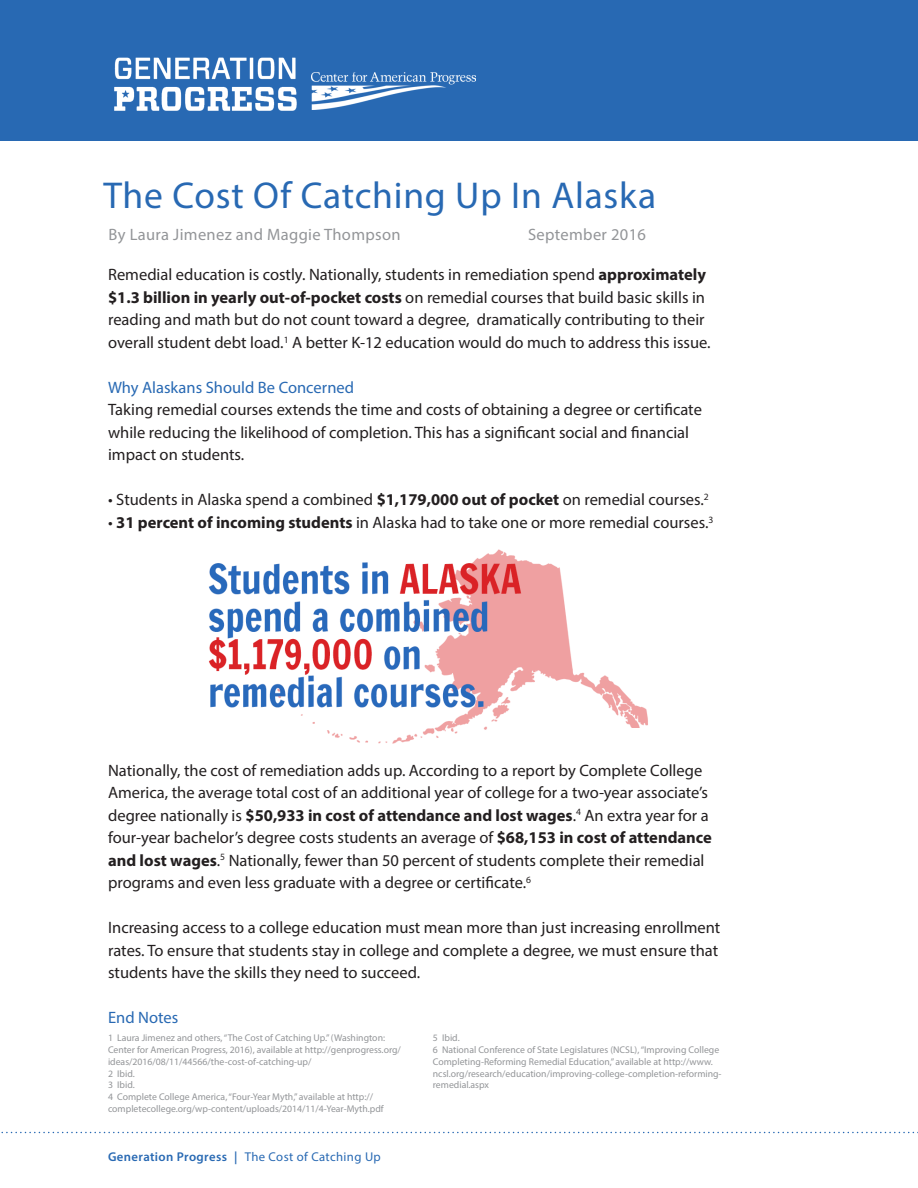
<style>
.page{position:relative;width:918px;height:1188px;background:#fff}
.page>*{position:absolute;margin:0;border:0;box-sizing:border-box;transform-origin:0 0}
.Factsheet_Title{font:37.5px "Myriad Pro";letter-spacing:.02em;color:#2869b3}
.Body{font:16.5px/22.5px "Myriad Pro";color:#231f20}
.Factsheet_Author{font:16.5px "Myriad Pro";letter-spacing:.02em;color:#939598}
.Body-2{font:16.5px "Myriad Pro";color:#2869b3}
.t1{font:600 12.75px "Myriad Pro";letter-spacing:.03em;color:#2869b3}
.t2{font:9.75px/11.7px "Myriad Pro";color:#939598}
.s1{font-weight:700}
.s2{color:#2869b3}
.s3{font-weight:400}
</style>
<div class="page">
<svg style="left:1px;top:1132px;width:917px;height:1px"></svg>
<div style="left:0;top:0;width:918px;height:140px;background:#2869b3"></div>
<img style="left:114px;top:57px;width:183px;height:54px">
<img style="left:312px;top:72px;width:164px;height:38px">
<img style="left:209px;top:549px;width:439px;height:195px">
<div style="left:571px;top:728px;width:117px;height:25px;background:#fff"></div>
<div style="left:181px;top:731px;width:133px;height:21px;background:#fff"></div>
<p class="Factsheet_Title" style="left:103px;top:173px;width:554px">The Cost Of Catching Up In Alaska</p>
<p class="Factsheet_Author" style="left:108px;top:225px;width:294px">By Laura Jimenez and Maggie Thompson</p>
<p class="Factsheet_Author" style="left:528px;top:225px;width:119px">September 2016</p>
<p class="Body" style="left:108px;top:263px;width:604px">Remedial education is costly. Nationally, students in remediation spend <span class="s1">approximately $1.3 billion in yearly out-of-pocket costs</span> on remedial courses that build basic skills in reading and math but do not count toward a degree, dramatically contributing to their overall student debt load.<sup>1</sup> A better K-12 education would do much to address this issue.</p>
<p class="Body" style="left:108px;top:376px;width:595px"><span class="s2">Why Alaskans Should Be Concerned<br></span>Taking remedial courses extends the time and costs of obtaining a degree or certificate while reducing the likelihood of completion. This has a significant social and financial impact on students.</p>
<p class="Body" style="left:108px;top:488px;width:602px">• Students in Alaska spend a combined <span class="s1">$1,179,000 out of pocket</span> on remedial courses.<sup>2</sup></p>
<p class="Body" style="left:108px;top:511px;width:607px">• <span class="s1">31 percent of incoming students</span> in Alaska had to take one or more remedial courses.<sup>3</sup></p>
<p class="Body" style="left:108px;top:758px;width:605px">Nationally, the cost of remediation adds up. According to a report by Complete College America, the average total cost of an additional year of college for a two-year associate’s degree nationally is <span class="s1">$50,933 in cost of attendance and lost wages</span>.<sup>4</sup> An extra year for a four-year bachelor’s degree costs students an average of <span class="s1">$68,153 in cost of attendance and lost wages</span>.<sup>5</sup> Nationally, fewer than 50 percent of students complete their remedial programs and even less graduate with a degree or certificate.<sup>6</sup></p>
<p class="Body" style="left:108px;top:916px;width:614px">Increasing access to a college education must mean more than just increasing enrollment rates. To ensure that students stay in college and complete a degree, we must ensure that students have the skills they need to succeed.</p>
<p class="Body-2" style="left:108px;top:1007px;width:72px">End Notes</p>
<p class="t2" style="left:108px;top:1032px;width:294px">1 Laura Jimenez and others, “The Cost of Catching Up.” (Washington:<br>Center for American Progress, 2016), available at http://genprogress.org/ ideas/2016/08/11/44566/the-cost-of-catching-up/</p>
<p class="t2" style="left:108px;top:1067px;width:28px">2 Ibid.</p>
<p class="t2" style="left:108px;top:1079px;width:28px">3 Ibid.</p>
<p class="t2" style="left:108px;top:1091px;width:277px">4 Complete College America, “Four-Year Myth,” available at http:// completecollege.org/wp-content/uploads/2014/11/4-Year-Myth.pdf</p>
<p class="t1" style="left:108px;top:1148px;width:274px">Generation Progress | <span class="s3">The Cost of Catching Up</span></p>
<p class="t2" style="left:433px;top:1032px;width:28px">5 Ibid.</p>
<p class="t2" style="left:433px;top:1044px;width:290px">6 National Conference of State Legislatures (NCSL), “Improving College Completing-Reforming Remedial Education,” available at http://www. ncsl.org/research/education/improving-college-completion-reforming&shy;remedial.aspx</p>
</div>
